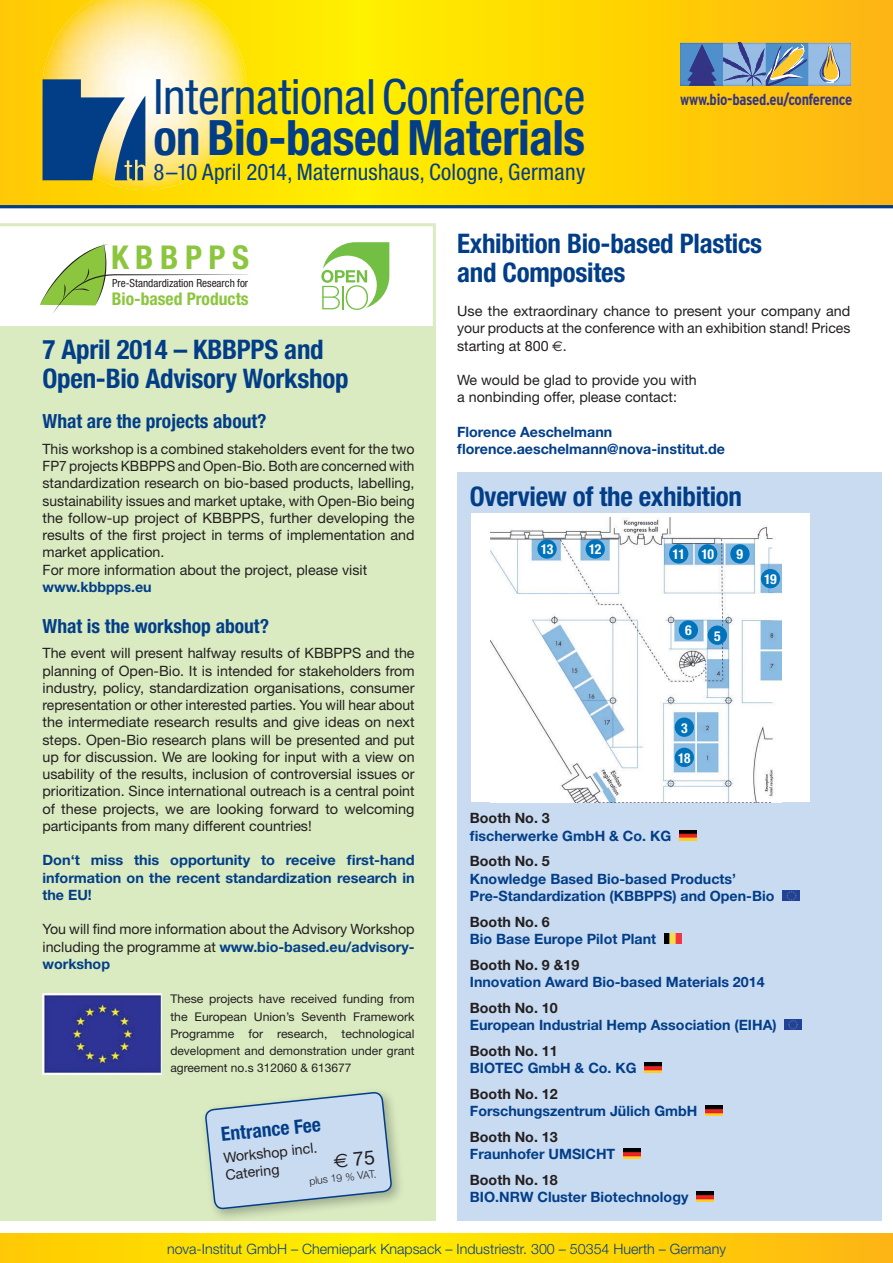
<style>
.page{position:relative;width:893px;height:1263px;background:#fff}
.page>*{position:absolute;margin:0;border:0;box-sizing:border-box;transform-origin:0 0}
.t1{font:condensed 48.75px "Helvetica Neue";letter-spacing:-.005em;color:#023e88}
.t2{font:700 condensed 48.75px "Helvetica Neue";letter-spacing:-.01em;color:#023e88}
.t3{font:700 condensed 32.85px "Helvetica Neue";letter-spacing:.2em;color:#8cc63f}
.t4{font:700 condensed 27px/28.5px "Helvetica Neue";letter-spacing:-.01em;color:#023e88}
.t5{font:condensed 22.8px "Helvetica Neue";letter-spacing:.01em;color:#023e88}
.t6{font:700 condensed 19.5px "Helvetica Neue";color:#023e88}
.t7{font:700 condensed 17.55px "Helvetica Neue";color:#8cc63f}
.t8{font:700 condensed 15.75px "Interstate";letter-spacing:-.02em;color:#333584}
.t9{font:14.25px/17.2px "Helvetica Neue";color:#231f20}
.t10{font:700 14.25px/17.2px "Helvetica Neue";color:#023e88}
.t11{font:700 14.25px "Helvetica Neue";color:#231f20}
.t12{font:300 14.25px "Helvetica Neue";color:#023e88}
.t13{font:700 condensed 13.8px/30.2px "Helvetica Neue";letter-spacing:-.04em;color:#fff}
.t14{font:12px/17.2px "Helvetica Neue";color:#231f20;text-align:justify}
.t15{font:condensed 11.1px "Helvetica Neue";color:#231f20}
.t16{font:300 10.5px "Helvetica Neue";color:#231f20}
.s1{font-weight:700;color:#023e88}
.s2{font-family:"Euro Sans"}
</style>
<div class="page">
<svg style="left:0;top:223px;width:436px;height:103px"></svg>
<div style="left:0;top:326px;width:436px;height:894px;background:#daebc1"></div>
<div style="left:457px;top:472px;width:424px;height:748px;background:#c8dbf1"></div>
<img style="left:679px;top:830px;width:17px;height:10px">
<img style="left:782px;top:891px;width:17px;height:10px">
<img style="left:664px;top:934px;width:17px;height:10px">
<img style="left:785px;top:1020px;width:17px;height:10px">
<img style="left:645px;top:1063px;width:16px;height:10px">
<img style="left:705px;top:1106px;width:17px;height:10px">
<img style="left:623px;top:1149px;width:17px;height:10px">
<img style="left:696px;top:1192px;width:17px;height:10px">
<svg style="left:40px;top:242px;width:208px;height:71px"></svg>
<svg style="left:321px;top:242px;width:68px;height:68px"></svg>
<img style="left:43px;top:993px;width:119px;height:81px">
<div style="left:471px;top:514px;width:338px;height:288px;background:#fff"></div>
<img style="left:491px;top:517px;width:290px;height:285px">
<div style="left:761px;top:569px;width:19px;height:19px;background:#0073bb;border-radius:50%"></div>
<div style="left:586px;top:539px;width:19px;height:20px;background:#0073bb;border-radius:50%"></div>
<div style="left:537px;top:539px;width:20px;height:20px;background:#0073bb;border-radius:50%"></div>
<div style="left:669px;top:544px;width:19px;height:19px;background:#0073bb;border-radius:50%"></div>
<div style="left:698px;top:544px;width:19px;height:19px;background:#0073bb;border-radius:50%"></div>
<div style="left:730px;top:544px;width:20px;height:19px;background:#0073bb;border-radius:50%"></div>
<div style="left:679px;top:620px;width:19px;height:20px;background:#0073bb;border-radius:50%"></div>
<div style="left:708px;top:625px;width:19px;height:20px;background:#0073bb;border-radius:50%"></div>
<div style="left:675px;top:717px;width:19px;height:20px;background:#0073bb;border-radius:50%"></div>
<div style="left:675px;top:748px;width:19px;height:19px;background:#0073bb;border-radius:50%"></div>
<svg style="left:0;top:0;width:893px;height:205px;background:#fed604"></svg>
<img style="left:43px;top:0;width:203px;height:190px">
<hr style="left:0;top:205px;width:893px;height:3px;background:#023e88">
<img style="left:680px;top:43px;width:171px;height:43px">
<svg style="left:684px;top:43px;width:123px;height:44px;background:#6e8bb2"></svg>
<img style="left:768px;top:45px;width:14px;height:39px">
<svg style="left:819px;top:46px;width:25px;height:37px"></svg>
<img style="left:820px;top:48px;width:12px;height:34px">
<img style="left:820px;top:59px;width:7px;height:23px">
<img style="left:822px;top:46px;width:7px;height:32px">
<img style="left:831px;top:46px;width:9px;height:33px">
<svg style="left:43px;top:79px;width:102px;height:101px;background:#4d7396"></svg>
<svg style="left:0;top:1233px;width:893px;height:30px;background:#fed603"></svg>
<svg style="left:205px;top:1092px;width:187px;height:129px"></svg>
<h1 class="t1" style="left:153px;top:79px;width:434px">International Conference</h1>
<h1 class="t2" style="left:153px;top:121px;width:433px">on Bio-based Materials</h1>
<h3 class="t5" style="left:153px;top:164px;width:433px">8–10 April 2014, Maternushaus, Cologne, Germany</h3>
<p class="t8" style="left:680px;top:91px;width:174px">www.bio-based.eu/conference</p>
<h2 class="t3" style="left:111px;top:245px;width:140px">KBBPPS</h2>
<p class="t15" style="left:112px;top:279px;width:138px">Pre-Standardization Research for</p>
<p class="t7" style="left:112px;top:292px;width:138px">Bio-based Products</p>
<h3 class="t4" style="left:43px;top:337px;width:307px">7 April 2014 – KBBPPS and<br>Open-Bio Advisory Workshop</h3>
<h3 class="t6" style="left:43px;top:414px;width:226px">What are the projects about?</h3>
<p class="t9" style="left:43px;top:442px;width:374px">This workshop is a combined stakeholders event for the two FP7 projects KBBPPS and Open-Bio. Both are concerned with standardization research on bio-based products, labelling, sustainability issues and market uptake, with Open-Bio being the follow-up project of KBBPPS, further developing the results of the first project in terms of implementation and market application.<br>For more information about the project, please visit</p>
<p class="t10" style="left:43px;top:580px;width:111px">www.kbbpps.eu</p>
<h3 class="t6" style="left:43px;top:619px;width:228px">What is the workshop about?</h3>
<p class="t9" style="left:43px;top:646px;width:374px;text-align:justify">The event will present halfway results of KBBPPS and the planning of Open-Bio. It is intended for stakeholders from industry, policy, standardization organisations, consumer representation or other interested parties. You will hear about the intermediate research results and give ideas on next steps. Open-Bio research plans will be presented and put up for discussion. We are looking for input with a view on usability of the results, inclusion of controversial issues or prioritization. Since international outreach is a central point of these projects, we are looking forward to welcoming participants from many different countries!</p>
<p class="t10" style="left:43px;top:853px;width:374px;text-align:justify">Don‘t miss this opportunity to receive first-hand information on the recent standardization research in the EU!</p>
<p class="t9" style="left:43px;top:922px;width:374px;text-align:justify">You will find more information about the Advisory Workshop including the programme at <span class="s1">www.bio-based.eu/advisory&shy;workshop</span></p>
<p class="t14" style="left:170px;top:992px;width:246px">These projects have received funding from the European Union’s Seventh Framework Programme for research, technological development and demonstration under grant agreement no.s 312060 &amp; 613677</p>
<h3 class="t6" style="left:220px;top:1127px;width:101px;rotate:-6deg">Entrance Fee</h3>
<p class="t9" style="left:223px;top:1150px;width:96px;rotate:-6deg">Workshop incl.<br>Catering</p>
<p class="t16" style="left:309px;top:1177px;width:69px;rotate:-6deg">plus 19 % VAT.</p>
<h3 class="t4" style="left:457px;top:232px;width:307px">Exhibition Bio-based Plastics and Composites</h3>
<p class="t9" style="left:457px;top:304px;width:395px;text-align:justify">Use the extraordinary chance to present your company and your products at the conference with an exhibition stand! Prices starting at 800 <span class="s2">€</span>.</p>
<p class="t9" style="left:457px;top:373px;width:241px">We would be glad to provide you with a nonbinding offer, please contact:</p>
<p class="t10" style="left:457px;top:424px;width:269px">Florence Aeschelmann florence.aeschelmann@nova-institut.de</p>
<h3 class="t4" style="left:470px;top:484px;width:274px">Overview of the exhibition</h3>
<p class="t13" style="left:541px;top:535px;width:14px">13</p>
<p class="t13" style="left:589px;top:535px;width:14px">12</p>
<p class="t13" style="left:672px;top:540px;width:43px">11 10</p>
<p class="t13" style="left:737px;top:540px;width:8px">9</p>
<p class="t13" style="left:685px;top:617px;width:8px">6</p>
<p class="t13" style="left:714px;top:622px;width:8px">5</p>
<p class="t13" style="left:764px;top:565px;width:14px">19</p>
<p class="t13" style="left:678px;top:714px;width:14px">3<br>18</p>
<p class="t11" style="left:470px;top:813px;width:81px">Booth No. 3</p>
<p class="t10" style="left:470px;top:828px;width:203px">fischerwerke GmbH &amp; Co. KG</p>
<p class="t11" style="left:470px;top:856px;width:81px">Booth No. 5</p>
<p class="t10" style="left:470px;top:871px;width:306px">Knowledge Based Bio-based Products’<br>Pre-Standardization (KBBPPS) and Open-Bio</p>
<p class="t11" style="left:470px;top:916px;width:81px">Booth No. 6</p>
<p class="t10" style="left:470px;top:931px;width:188px">Bio Base Europe Pilot Plant</p>
<p class="t11" style="left:470px;top:959px;width:111px">Booth No. 9 &amp;19</p>
<p class="t10" style="left:470px;top:974px;width:296px">Innovation Award Bio-based Materials 2014</p>
<p class="t11" style="left:470px;top:1002px;width:89px">Booth No. 10</p>
<p class="t10" style="left:470px;top:1017px;width:308px">European Industrial Hemp Association (EIHA)</p>
<p class="t11" style="left:470px;top:1045px;width:89px">Booth No. 11</p>
<p class="t10" style="left:470px;top:1060px;width:168px">BIOTEC GmbH &amp; Co. KG</p>
<p class="t11" style="left:470px;top:1088px;width:89px">Booth No. 12</p>
<p class="t10" style="left:470px;top:1103px;width:229px">Forschungszentrum Jülich GmbH</p>
<p class="t11" style="left:470px;top:1131px;width:89px">Booth No. 13</p>
<p class="t10" style="left:470px;top:1146px;width:147px">Fraunhofer UMSICHT</p>
<p class="t11" style="left:470px;top:1174px;width:89px">Booth No. 18</p>
<p class="t10" style="left:470px;top:1189px;width:220px">BIO.NRW Cluster Biotechnology</p>
<p class="t12" style="left:167px;top:1243px;width:560px">nova-Institut GmbH – Chemiepark Knapsack – Industriestr. 300 – 50354 Huerth – Germany</p>
</div>
